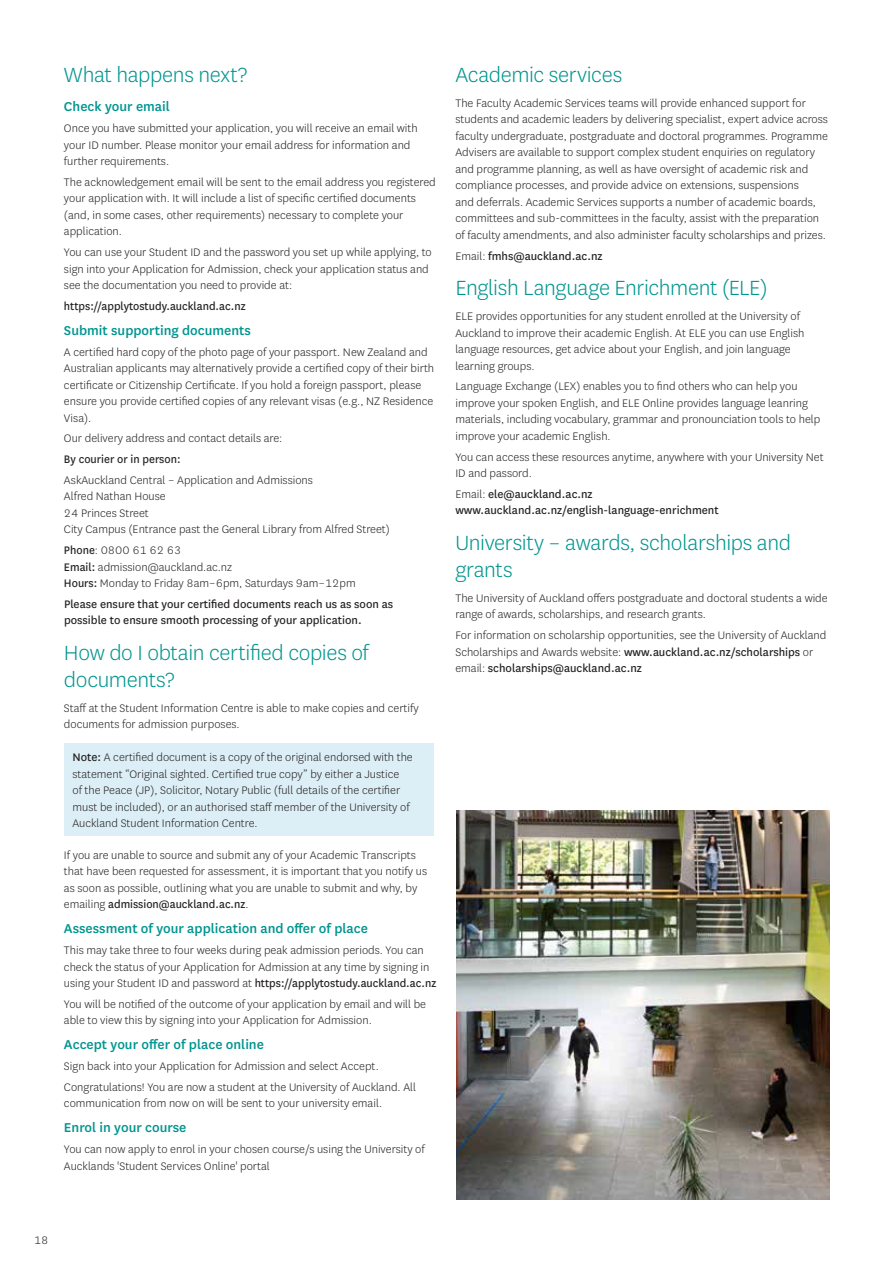
<style>
.page{position:relative;width:893px;height:1263px;background:#fff}
.page>*{position:absolute;margin:0;border:0;box-sizing:border-box;transform-origin:0 0}
.t1{font:300 24px/27px "National";letter-spacing:-.015em;color:#00958f}
.t2{font:500 15px "National";color:#00958f}
.t3{font:300 12.75px/16.5px "National";color:#231f20}
.t4{font:12.75px/16.5px "National";color:#231f20}
.s1{font-weight:400}
.s2{font-weight:300}
</style>
<div class="page">
<div style="left:64px;top:743px;width:370px;height:92px;background:#ddeff6"></div>
<img style="left:456px;top:810px;width:373px;height:389px">
<h1 class="t1" style="left:64px;top:61px;width:185px">What happens next?</h1>
<p class="t2" style="left:64px;top:97px;width:107px">Check your email</p>
<p class="t3" style="left:64px;top:120px;width:355px">Once you have submitted your application, you will receive an email with your ID number. Please monitor your email address for information and further requirements.</p>
<p class="t3" style="left:64px;top:173px;width:373px">The acknowledgement email will be sent to the email address you registered your application with. It will include a list of specific certified documents (and, in some cases, other requirements) necessary to complete your application.</p>
<p class="t3" style="left:64px;top:244px;width:369px">You can use your Student ID and the password you set up while applying, to sign into your Application for Admission, check your application status and see the documentation you need to provide at:</p>
<p class="t4" style="left:64px;top:297px;width:183px">https://applytostudy.auckland.ac.nz</p>
<p class="t2" style="left:64px;top:320px;width:188px">Submit supporting documents</p>
<p class="t3" style="left:64px;top:343px;width:372px">A certified hard copy of the photo page of your passport. New Zealand and Australian applicants may alternatively provide a certified copy of their birth certificate or Citizenship Certificate. If you hold a foreign passport, please ensure you provide certified copies of any relevant visas (e.g., NZ Residence Visa).</p>
<p class="t3" style="left:64px;top:430px;width:220px">Our delivery address and contact details are:</p>
<p class="t4" style="left:64px;top:450px;width:118px">By courier or in person:</p>
<p class="t3" style="left:64px;top:471px;width:327px">AskAuckland Central – Application and Admissions<br>Alfred Nathan House<br>24 Princes Street<br>City Campus (Entrance past the General Library from Alfred Street)</p>
<p class="t3" style="left:64px;top:542px;width:293px"><span class="s1">Phone</span>: 0800 61 62 63<br><span class="s1">Email:</span> admission@auckland.ac.nz<br><span class="s1">Hours:</span> Monday to Friday 8am–6pm, Saturdays 9am–12pm</p>
<p class="t4" style="left:64px;top:595px;width:331px">Please ensure that your certified documents reach us as soon as possible to ensure smooth processing of your application.</p>
<h1 class="t1" style="left:64px;top:638px;width:306px">How do I obtain certified copies of documents?</h1>
<p class="t3" style="left:64px;top:699px;width:356px">Staff at the Student Information Centre is able to make copies and certify documents for admission purposes.</p>
<p class="t3" style="left:72px;top:748px;width:342px"><span class="s1">Note:</span> A certified document is a copy of the original endorsed with the statement “Original sighted. Certified true copy” by either a Justice<br>of the Peace (JP), Solicitor, Notary Public (full details of the certifier must be included), or an authorised staff member of the University of Auckland Student Information Centre.</p>
<p class="t3" style="left:64px;top:846px;width:365px">If you are unable to source and submit any of your Academic Transcripts that have been requested for assessment, it is important that you notify us as soon as possible, outlining what you are unable to submit and why, by emailing <span class="s1">admission@auckland.ac.nz</span>.</p>
<p class="t2" style="left:64px;top:918px;width:305px">Assessment of your application and offer of place</p>
<p class="t3" style="left:64px;top:941px;width:374px">This may take three to four weeks during peak admission periods. You can check the status of your Application for Admission at any time by signing in using your Student ID and password at <span class="s1">https://applytostudy.auckland.ac.nz</span></p>
<p class="t3" style="left:64px;top:995px;width:364px">You will be notified of the outcome of your application by email and will be able to view this by signing into your Application for Admission.</p>
<p class="t2" style="left:64px;top:1034px;width:201px">Accept your offer of place online</p>
<p class="t3" style="left:64px;top:1055px;width:353px;line-height:20.7px">Sign back into your Application for Admission and select Accept.<br>Congratulations! You are now a student at the University of Auckland. All</p>
<p class="t3" style="left:64px;top:1095px;width:320px">communication from now on will be sent to your university email.</p>
<p class="t2" style="left:64px;top:1117px;width:124px">Enrol in your course</p>
<p class="t3" style="left:64px;top:1140px;width:362px">You can now apply to enrol in your chosen course/s using the University of<br>Aucklands 'Student Services Online' portal</p>
<h1 class="t1" style="left:455px;top:60px;width:168px">Academic services</h1>
<p class="t3" style="left:455px;top:94px;width:374px">The Faculty Academic Services teams will provide enhanced support for students and academic leaders by delivering specialist, expert advice across faculty undergraduate, postgraduate and doctoral programmes. Programme Advisers are available to support complex student enquiries on regulatory and programme planning, as well as have oversight of academic risk and compliance processes, and provide advice on extensions, suspensions<br>and deferrals. Academic Services supports a number of academic boards, committees and sub-committees in the faculty, assist with the preparation of faculty amendments, and also administer faculty scholarships and prizes.</p>
<p class="t4" style="left:455px;top:247px;width:149px"><span class="s2">Email:</span> fmhs@auckland.ac.nz</p>
<h1 class="t1" style="left:455px;top:273px;width:314px">English Language Enrichment (ELE)</h1>
<p class="t3" style="left:455px;top:307px;width:350px">ELE provides opportunities for any student enrolled at the University of Auckland to improve their academic English. At ELE you can use English language resources, get advice about your English, and join language learning groups.</p>
<p class="t3" style="left:455px;top:378px;width:366px">Language Exchange (LEX) enables you to find others who can help you improve your spoken English, and ELE Online provides language leanring materials, including vocabulary, grammar and pronounciation tools to help improve your academic English.</p>
<p class="t3" style="left:455px;top:448px;width:370px">You can access these resources anytime, anywhere with your University Net<br>ID and passord.</p>
<p class="t4" style="left:455px;top:485px;width:265px"><span class="s2">Email:</span> ele@auckland.ac.nz www.auckland.ac.nz/english-language-enrichment</p>
<h1 class="t1" style="left:455px;top:528px;width:337px">University – awards, scholarships and grants</h1>
<p class="t3" style="left:455px;top:589px;width:374px">The University of Auckland offers postgraduate and doctoral students a wide range of awards, scholarships, and research grants.</p>
<p class="t3" style="left:455px;top:626px;width:372px">For information on scholarship opportunities, see the University of Auckland<br>Scholarships and Awards website: <span class="s1">www.auckland.ac.nz/scholarships</span> or email: <span class="s1">scholarships@auckland.ac.nz</span></p>
<p class="t3" style="left:34px;top:1231px;width:16px">18</p>
</div>
